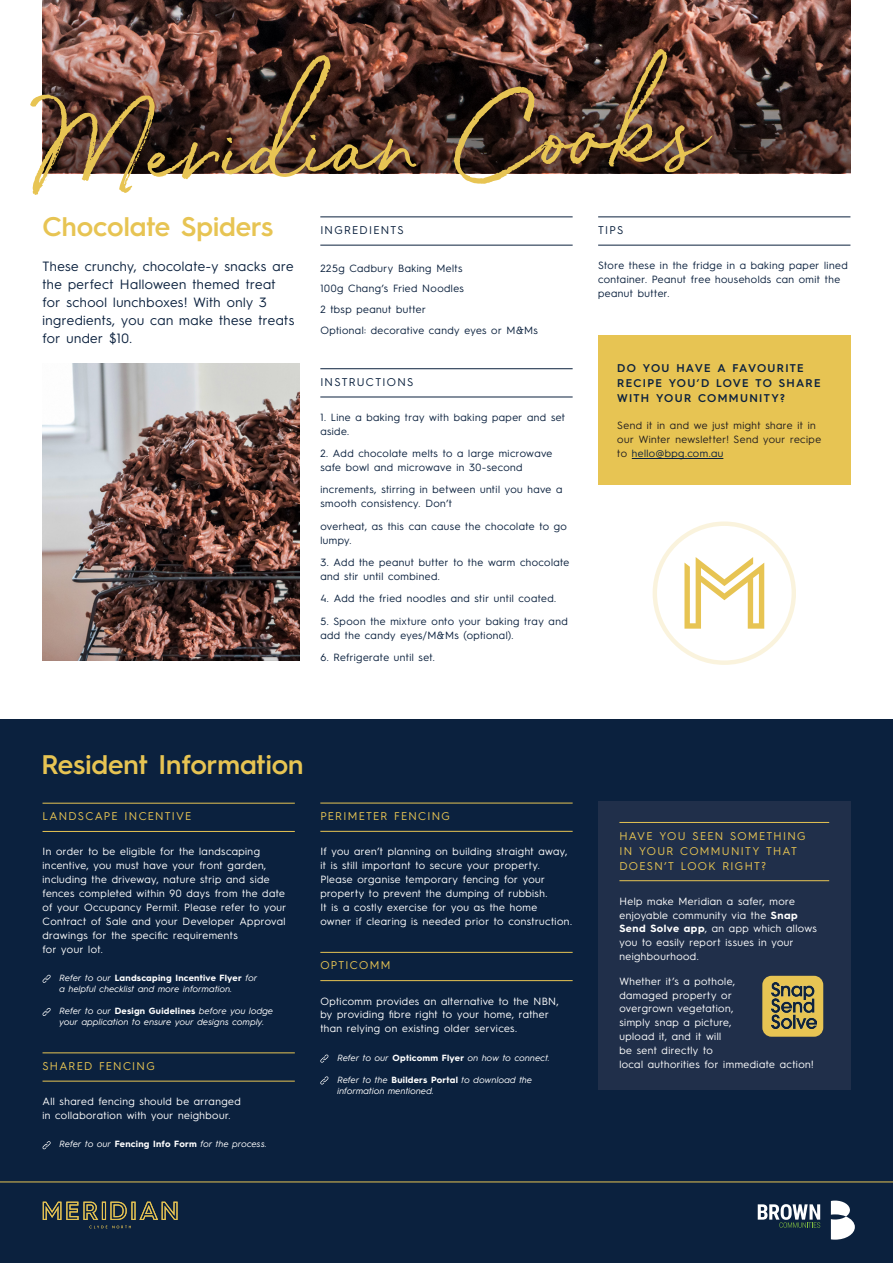
<style>
.page{position:relative;width:893px;height:1263px;background:#fff}
.page>*{position:absolute;margin:0;border:0;box-sizing:border-box;transform-origin:0 0}
.Script{font:141px "White Oleander";color:#e7c453}
.Heading-_Yellow{font:600 27px "Hurme Geometric Sans 3";color:#e7c453}
.Bigger_Body{font:13.5px/18px "Hurme Geometric Sans 3";letter-spacing:.035em;color:#0b213e}
.Sub_Head_Lines_-_Yellow{font:11.25px/15px "Hurme Geometric Sans 3";letter-spacing:.115em;color:#e7c453}
.Sub_Heading_-_Blue{font:600 11.25px/15px "Hurme Geometric Sans 3";letter-spacing:.11em;color:#0b213e}
.Sub_Head_Lines_-_Blue{font:11.25px "Hurme Geometric Sans 3";letter-spacing:.11em;color:#0b213e}
.Body_White{font:10.5px/13.8px "Hurme Geometric Sans 3";letter-spacing:.04em;color:#fff}
.Body{font:10.5px/13.8px "Hurme Geometric Sans 3";letter-spacing:.04em;color:#0b213e}
.Sub_Heading_-_Blue-2{font:10.5px/13.8px "Hurme Geometric Sans 3";letter-spacing:.045em;color:#231f20}
.Italic_Smaller__Indent__-_White{font:italic 9px/11.2px "Hurme Geometric Sans 3";letter-spacing:.025em;color:#fff}
.s1{color:#0b213e}
.s2{font-weight:700;font-style:normal}
.s3{font-weight:700}
</style>
<div class="page">
<img style="left:43px;top:0;width:807px;height:55px">
<svg style="left:43px;top:55px;width:807px;height:118px;background:#492e28"></svg>
<svg style="left:653px;top:521px;width:143px;height:144px"></svg>
<div style="left:0;top:719px;width:893px;height:544px;background:#0b213e"></div>
<div style="left:598px;top:801px;width:252px;height:288px;background:#202f4a"></div>
<hr style="left:619px;top:880px;width:210px;height:1px;background:#e7c453">
<hr style="left:619px;top:822px;width:210px;height:1px;background:#e7c453">
<hr style="left:43px;top:831px;width:252px;height:1px;background:#e7c453">
<hr style="left:43px;top:803px;width:252px;height:1px;background:#e7c453">
<hr style="left:43px;top:1081px;width:252px;height:1px;background:#e7c453">
<hr style="left:43px;top:1052px;width:252px;height:1px;background:#e7c453">
<svg style="left:42px;top:974px;width:9px;height:9px"></svg>
<svg style="left:42px;top:1008px;width:9px;height:8px"></svg>
<svg style="left:42px;top:1141px;width:9px;height:8px"></svg>
<hr style="left:0;top:1181px;width:893px;height:1px;background:#e7c453">
<svg style="left:89px;top:1226px;width:42px;height:2px"></svg>
<svg style="left:43px;top:1202px;width:135px;height:18px"></svg>
<svg style="left:831px;top:1200px;width:24px;height:39px"></svg>
<svg style="left:758px;top:1204px;width:62px;height:24px"></svg>
<hr style="left:320px;top:245px;width:253px;height:1px;background:#0b213e">
<hr style="left:320px;top:217px;width:253px;height:1px;background:#0b213e">
<hr style="left:598px;top:245px;width:252px;height:1px;background:#0b213e">
<hr style="left:598px;top:217px;width:252px;height:1px;background:#0b213e">
<hr style="left:320px;top:397px;width:253px;height:1px;background:#0b213e">
<hr style="left:320px;top:368px;width:253px;height:1px;background:#0b213e">
<hr style="left:320px;top:831px;width:253px;height:1px;background:#e7c453">
<hr style="left:320px;top:803px;width:253px;height:1px;background:#e7c453">
<hr style="left:320px;top:980px;width:253px;height:1px;background:#e7c453">
<hr style="left:320px;top:952px;width:253px;height:1px;background:#e7c453">
<svg style="left:320px;top:1054px;width:9px;height:9px"></svg>
<svg style="left:320px;top:1076px;width:9px;height:9px"></svg>
<div style="left:762px;top:976px;width:61px;height:61px;background:#e7c453;border-radius:9px"></div>
<img style="left:771px;top:983px;width:45px;height:46px">
<div style="left:598px;top:335px;width:252px;height:150px;background:#e7c453"></div>
<hr style="left:632px;top:458px;width:91px;height:1px;background:#0b213e">
<img style="left:43px;top:363px;width:256px;height:297px">
<p class="Script" style="left:24px;top:50px;width:675px;rotate:-2deg">Meridian Cooks</p>
<p class="Heading-_Yellow" style="left:43px;top:208px;width:232px">Chocolate Spiders</p>
<p class="Bigger_Body" style="left:43px;top:256px;width:253px">These crunchy, chocolate-y snacks are the perfect Halloween themed treat for school lunchboxes! With only 3 ingredients, you can make these treats for under $10.</p>
<p class="Sub_Head_Lines_-_Blue" style="left:320px;top:222px;width:85px">INGREDIENTS</p>
<p class="Body" style="left:320px;top:260px;width:144px">225g Cadbury Baking Melts</p>
<p class="Body" style="left:320px;top:281px;width:145px">100g Chang’s Fried Noodles</p>
<p class="Body" style="left:320px;top:302px;width:107px">2 tbsp peanut butter</p>
<p class="Body" style="left:320px;top:323px;width:219px">Optional: decorative candy eyes or M&amp;Ms</p>
<p class="Sub_Head_Lines_-_Blue" style="left:320px;top:374px;width:94px">INSTRUCTIONS</p>
<p class="Body" style="left:320px;top:410px;width:246px">1. Line a baking tray with baking paper and set aside.</p>
<p class="Body" style="left:320px;top:446px;width:234px">2. Add chocolate melts to a large microwave safe bowl and microwave in 30-second</p>
<p class="Body" style="left:320px;top:482px;width:244px">increments, stirring in between until you have a smooth consistency. Don’t</p>
<p class="Body" style="left:320px;top:518px;width:248px">overheat, as this can cause the chocolate to go lumpy.</p>
<p class="Body" style="left:320px;top:555px;width:251px">3. Add the peanut butter to the warm chocolate and stir until combined.</p>
<p class="Body" style="left:320px;top:591px;width:237px">4. Add the fried noodles and stir until coated.</p>
<p class="Body" style="left:320px;top:613px;width:249px">5. Spoon the mixture onto your baking tray and add the candy eyes/M&amp;Ms (optional).</p>
<p class="Body" style="left:320px;top:650px;width:116px">6. Refrigerate until set.</p>
<p class="Sub_Head_Lines_-_Blue" style="left:598px;top:222px;width:27px">TIPS</p>
<p class="Body" style="left:598px;top:258px;width:251px">Store these in the fridge in a baking paper lined container. Peanut free households can omit the peanut butter.</p>
<p class="Sub_Heading_-_Blue" style="left:617px;top:360px;width:205px">DO YOU HAVE A FAVOURITE<br>RECIPE YOU’D LOVE TO SHARE<br>WITH YOUR COMMUNITY?</p>
<p class="Sub_Heading_-_Blue-2" style="left:617px;top:417px;width:205px">Send it in and we just might share it in our Winter newsletter! Send your recipe to <span class="s1">hello@bpg.com.au</span></p>
<p class="Heading-_Yellow" style="left:41px;top:746px;width:264px">Resident Information</p>
<p class="Sub_Head_Lines_-_Yellow" style="left:43px;top:808px;width:150px">LANDSCAPE INCENTIVE</p>
<p class="Body_White" style="left:43px;top:844px;width:245px">In order to be eligible for the landscaping incentive, you must have your front garden, including the driveway, nature strip and side fences completed within 90 days from the date of your Occupancy Permit. Please refer to your Contract of Sale and your Developer Approval drawings for the specific requirements<br>for your lot.</p>
<p class="Italic_Smaller__Indent__-_White" style="left:60px;top:971px;width:199px">Refer to our <span class="s2">Landscaping Incentive Flyer</span> for a helpful checklist and more information.</p>
<p class="Italic_Smaller__Indent__-_White" style="left:60px;top:1004px;width:215px">Refer to our <span class="s2">Design Guidelines</span> before you lodge your application to ensure your designs comply.</p>
<p class="Sub_Head_Lines_-_Yellow" style="left:43px;top:1058px;width:114px">SHARED FENCING</p>
<p class="Body_White" style="left:43px;top:1094px;width:200px">All shared fencing should be arranged in collaboration with your neighbour.</p>
<p class="Italic_Smaller__Indent__-_White" style="left:60px;top:1138px;width:209px">Refer to our <span class="s2">Fencing Info Form</span> for the process.</p>
<p class="Sub_Head_Lines_-_Yellow" style="left:320px;top:808px;width:131px">PERIMETER FENCING</p>
<p class="Body_White" style="left:320px;top:844px;width:253px">If you aren’t planning on building straight away, it is still important to secure your property.<br>Please organise temporary fencing for your property to prevent the dumping of rubbish.<br>It is a costly exercise for you as the home<br>owner if clearing is needed prior to construction.</p>
<p class="Sub_Head_Lines_-_Yellow" style="left:320px;top:957px;width:71px">OPTICOMM</p>
<p class="Body_White" style="left:320px;top:993px;width:240px">Opticomm provides an alternative to the NBN, by providing fibre right to your home, rather than relying on existing older services.</p>
<p class="Italic_Smaller__Indent__-_White" style="left:337px;top:1051px;width:214px">Refer to our <span class="s2">Opticomm Flyer</span> on how to connect.</p>
<p class="Italic_Smaller__Indent__-_White" style="left:337px;top:1073px;width:196px">Refer to the <span class="s2">Builders Portal</span> to download the information mentioned.</p>
<p class="Sub_Head_Lines_-_Yellow" style="left:619px;top:827px;width:188px">HAVE YOU SEEN SOMETHING<br>IN YOUR COMMUNITY THAT<br>DOESN’T LOOK RIGHT?</p>
<p class="Body_White" style="left:619px;top:893px;width:199px">Help make Meridian a safer, more enjoyable community via the <span class="s3">Snap<br>Send Solve app</span>, an app which allows you to easily report issues in your neighbourhood.</p>
<p class="Body_White" style="left:619px;top:973px;width:196px">Whether it’s a pothole,<br>damaged property or<br>overgrown vegetation,<br>simply snap a picture,<br>upload it, and it will<br>be sent directly to<br>local authorities for immediate action!</p>
</div>
